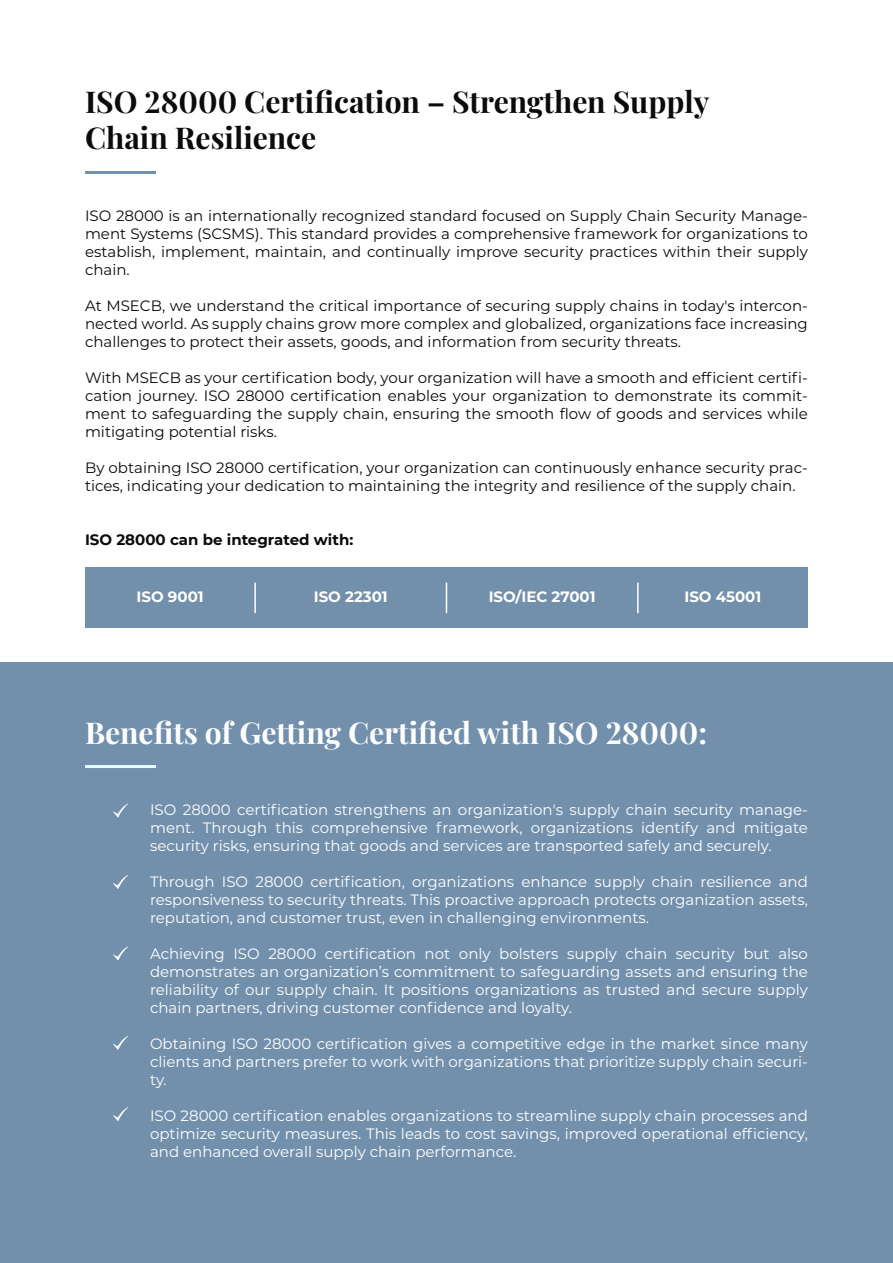
<style>
.page{position:relative;width:893px;height:1263px;background:#fff}
.page>*{position:absolute;margin:0;border:0;box-sizing:border-box;transform-origin:0 0}
.t1{font:700 30px/36px "Playfair Display";color:#0c0b0b}
.t2{font:700 30px "Playfair Display";color:#fff}
.t3{font:15px/18px "Montserrat";color:#fff;text-align:justify}
.t4{font:15px/18px "Montserrat";color:#0c0b0b;text-align:justify}
.t5{font:700 15px "Montserrat";color:#fff}
.t6{font:700 15px "Montserrat";color:#0c0b0b}
</style>
<div class="page">
<div style="left:0;top:662px;width:893px;height:601px;background:#7290ac"></div>
<hr style="left:85px;top:171px;width:71px;height:3px;background:#7290ac">
<svg style="left:113px;top:803px;width:15px;height:15px"></svg>
<svg style="left:113px;top:875px;width:15px;height:14px"></svg>
<svg style="left:113px;top:946px;width:15px;height:14px"></svg>
<svg style="left:113px;top:1036px;width:15px;height:14px"></svg>
<svg style="left:113px;top:1107px;width:15px;height:14px"></svg>
<hr style="left:85px;top:765px;width:71px;height:3px;background:#fff">
<div style="left:85px;top:568px;width:723px;height:60px;background:#7290ac"></div>
<hr style="left:254px;top:583px;width:2px;height:30px;background:#fff">
<hr style="left:446px;top:583px;width:1px;height:30px;background:#fff">
<hr style="left:637px;top:583px;width:1px;height:30px;background:#fff">
<h1 class="t1" style="left:85px;top:82px;width:626px">ISO 28000 Certification – Strengthen Supply<br>Chain Resilience</h1>
<p class="t4" style="left:85px;top:206px;width:724px">ISO 28000 is an internationally recognized standard focused on Supply Chain Security Manage&shy;ment Systems (SCSMS). This standard provides a comprehensive framework for organizations to establish, implement, maintain, and continually improve security practices within their supply chain.</p>
<p class="t4" style="left:85px;top:296px;width:724px">At MSECB, we understand the critical importance of securing supply chains in today's intercon&shy;nected world. As supply chains grow more complex and globalized, organizations face increasing challenges to protect their assets, goods, and information from security threats.</p>
<p class="t4" style="left:85px;top:368px;width:724px">With MSECB as your certification body, your organization will have a smooth and efficient certifi&shy;cation journey. ISO 28000 certification enables your organization to demonstrate its commit&shy;ment to safeguarding the supply chain, ensuring the smooth flow of goods and services while mitigating potential risks.</p>
<p class="t4" style="left:85px;top:458px;width:724px">By obtaining ISO 28000 certification, your organization can continuously enhance security prac&shy;tices, indicating your dedication to maintaining the integrity and resilience of the supply chain.</p>
<p class="t6" style="left:85px;top:529px;width:270px">ISO 28000 can be integrated with:</p>
<p class="t5" style="left:136px;top:586px;width:69px">ISO 9001</p>
<p class="t5" style="left:314px;top:586px;width:75px">ISO 22301</p>
<p class="t5" style="left:489px;top:586px;width:108px">ISO/IEC 27001</p>
<p class="t5" style="left:684px;top:586px;width:78px">ISO 45001</p>
<h1 class="t2" style="left:85px;top:709px;width:623px">Benefits of Getting Certified with ISO 28000:</h1>
<p class="t3" style="left:150px;top:800px;width:659px">ISO 28000 certification strengthens an organization's supply chain security manage&shy;ment. Through this comprehensive framework, organizations identify and mitigate security risks, ensuring that goods and services are transported safely and securely.</p>
<p class="t3" style="left:150px;top:872px;width:659px">Through ISO 28000 certification, organizations enhance supply chain resilience and responsiveness to security threats. This proactive approach protects organization assets, reputation, and customer trust, even in challenging environments.</p>
<p class="t3" style="left:150px;top:944px;width:659px">Achieving ISO 28000 certification not only bolsters supply chain security but also demonstrates an organization’s commitment to safeguarding assets and ensuring the reliability of our supply chain. It positions organizations as trusted and secure supply chain partners, driving customer confidence and loyalty.</p>
<p class="t3" style="left:150px;top:1034px;width:659px">Obtaining ISO 28000 certification gives a competitive edge in the market since many clients and partners prefer to work with organizations that prioritize supply chain securi&shy;ty.</p>
<p class="t3" style="left:150px;top:1106px;width:659px">ISO 28000 certification enables organizations to streamline supply chain processes and optimize security measures. This leads to cost savings, improved operational efficiency, and enhanced overall supply chain performance.</p>
</div>
